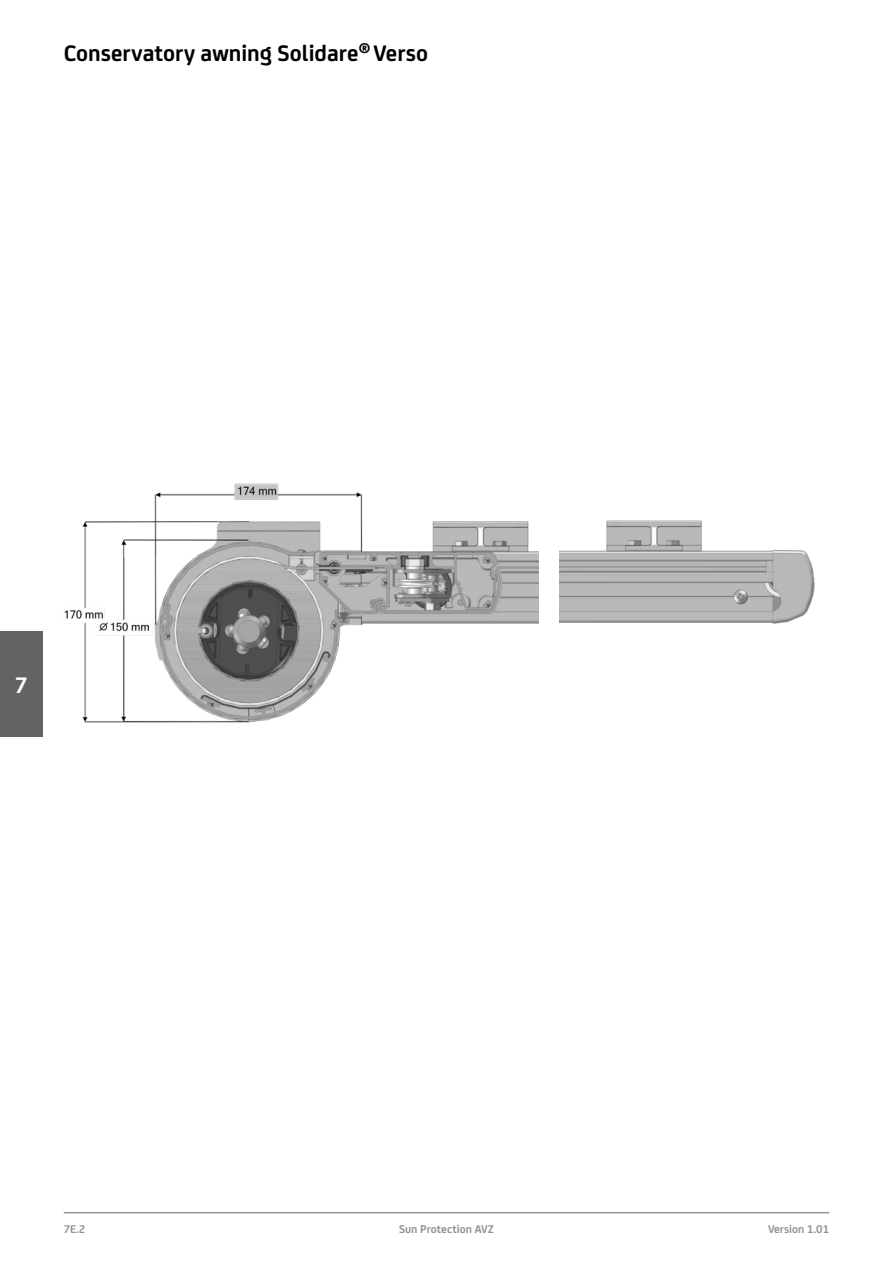
<style>
.page{position:relative;width:893px;height:1263px;background:#fff}
.page>*{position:absolute;margin:0;border:0;box-sizing:border-box;transform-origin:0 0}
.t1{font:700 24px "FS Joey";color:#000}
.t2{font:700 24px "FS Joey";color:#fff}
.t3{font:700 12px "FS Joey";color:#949494}
</style>
<div class="page">
<img style="left:64px;top:483px;width:474px;height:240px">
<img style="left:559px;top:520px;width:256px;height:104px">
<hr style="left:64px;top:1212px;width:765px;height:1px;background:#949494">
<div style="left:0;top:631px;width:43px;height:106px;background:#636363"></div>
<p class="t1" style="left:64px;top:35px;width:366px">Conservatory awning Solidare<sup>®</sup> Verso</p>
<p class="t2" style="left:15px;top:667px;width:14px">7</p>
<p class="t3" style="left:64px;top:1220px;width:23px">7E.2</p>
<p class="t3" style="left:399px;top:1220px;width:96px">Sun Protection AVZ</p>
<p class="t3" style="left:768px;top:1220px;width:63px">Version 1.01</p>
</div>
